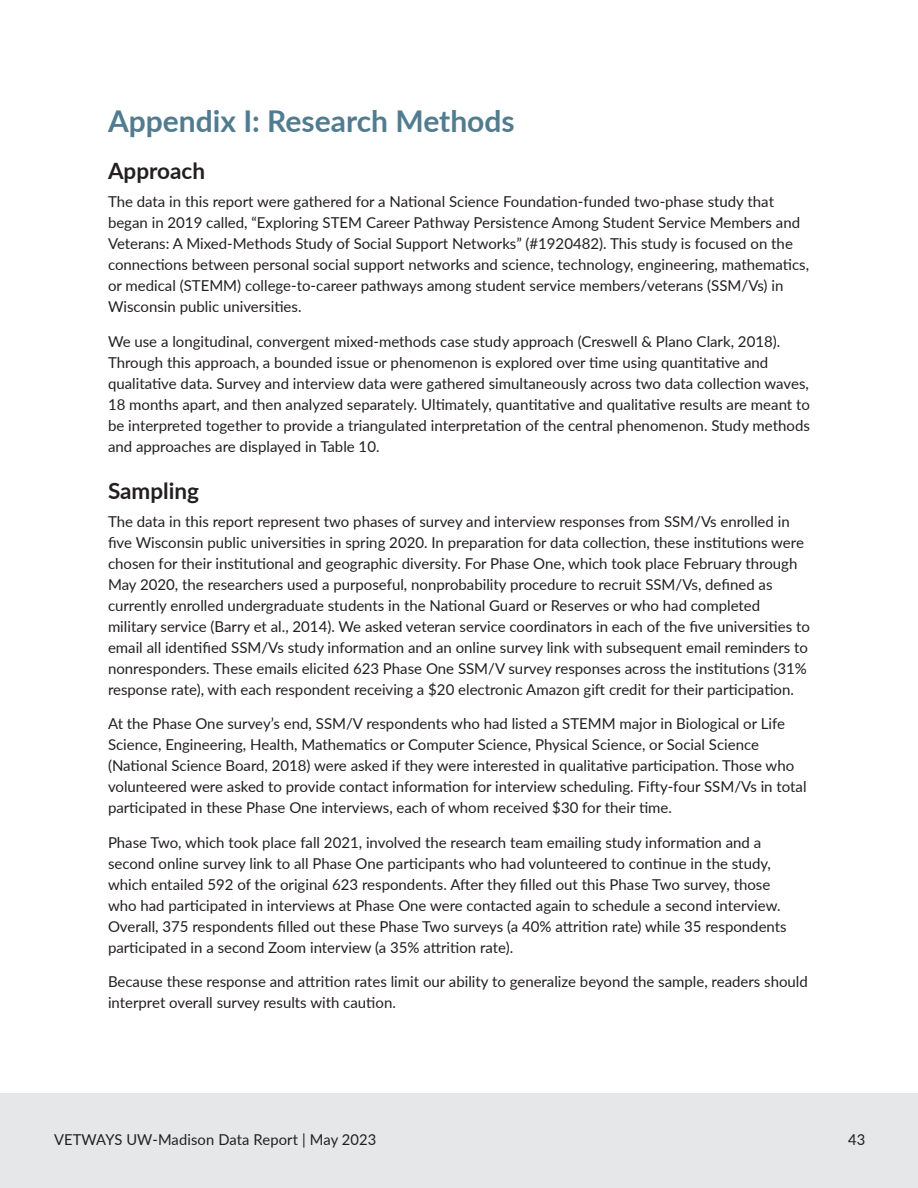
<style>
.page{position:relative;width:918px;height:1188px;background:#fff}
.page>*{position:absolute;margin:0;border:0;box-sizing:border-box;transform-origin:0 0}
.t1{font:700 30px "Lato";color:#517c90}
.t2{font:700 22.5px "Lato";color:#231f20}
.P-body{font:15px/21px "Lato";color:#231f20}
</style>
<div class="page">
<div style="left:0;top:1094px;width:918px;height:94px;background:#e6e7e9"></div>
<h2 class="t1" style="left:108px;top:99px;width:408px">Appendix I: Research Methods</h2>
<h3 class="t2" style="left:108px;top:155px;width:99px">Approach</h3>
<p class="P-body" style="left:108px;top:191px;width:703px">The data in this report were gathered for a National Science Foundation-funded two-phase study that began in 2019 called, “Exploring STEM Career Pathway Persistence Among Student Service Members and Veterans: A Mixed-Methods Study of Social Support Networks” (#1920482). This study is focused on the connections between personal social support networks and science, technology, engineering, mathematics, or medical (STEMM) college-to-career pathways among student service members/veterans (SSM/Vs) in Wisconsin public universities.</p>
<p class="P-body" style="left:108px;top:330px;width:703px">We use a longitudinal, convergent mixed-methods case study approach (Creswell &amp; Plano Clark, 2018).<br>Through this approach, a bounded issue or phenomenon is explored over time using quantitative and qualitative data. Survey and interview data were gathered simultaneously across two data collection waves, 18 months apart, and then analyzed separately. Ultimately, quantitative and qualitative results are meant to be interpreted together to provide a triangulated interpretation of the central phenomenon. Study methods and approaches are displayed in Table 10.</p>
<h3 class="t2" style="left:108px;top:474px;width:93px">Sampling</h3>
<p class="P-body" style="left:108px;top:510px;width:703px">The data in this report represent two phases of survey and interview responses from SSM/Vs enrolled in five Wisconsin public universities in spring 2020. In preparation for data collection, these institutions were chosen for their institutional and geographic diversity. For Phase One, which took place February through May 2020, the researchers used a purposeful, nonprobability procedure to recruit SSM/Vs, defined as currently enrolled undergraduate students in the National Guard or Reserves or who had completed military service (Barry et al., 2014). We asked veteran service coordinators in each of the five universities to email all identified SSM/Vs study information and an online survey link with subsequent email reminders to nonresponders. These emails elicited 623 Phase One SSM/V survey responses across the institutions (31% response rate), with each respondent receiving a $20 electronic Amazon gift credit for their participation.</p>
<p class="P-body" style="left:108px;top:713px;width:700px">At the Phase One survey’s end, SSM/V respondents who had listed a STEMM major in Biological or Life Science, Engineering, Health, Mathematics or Computer Science, Physical Science, or Social Science (National Science Board, 2018) were asked if they were interested in qualitative participation. Those who volunteered were asked to provide contact information for interview scheduling. Fifty-four SSM/Vs in total participated in these Phase One interviews, each of whom received $30 for their time.</p>
<p class="P-body" style="left:108px;top:831px;width:680px">Phase Two, which took place fall 2021, involved the research team emailing study information and a second online survey link to all Phase One participants who had volunteered to continue in the study, which entailed 592 of the original 623 respondents. After they filled out this Phase Two survey, those who had participated in interviews at Phase One were contacted again to schedule a second interview.<br>Overall, 375 respondents filled out these Phase Two surveys (a 40% attrition rate) while 35 respondents participated in a second Zoom interview (a 35% attrition rate).</p>
<p class="P-body" style="left:108px;top:971px;width:701px">Because these response and attrition rates limit our ability to generalize beyond the sample, readers should interpret overall survey results with caution.</p>
<p class="P-body" style="left:54px;top:1128px;width:324px">VETWAYS UW-Madison Data Report | May 2023</p>
<p class="P-body" style="left:848px;top:1128px;width:19px">43</p>
</div>
